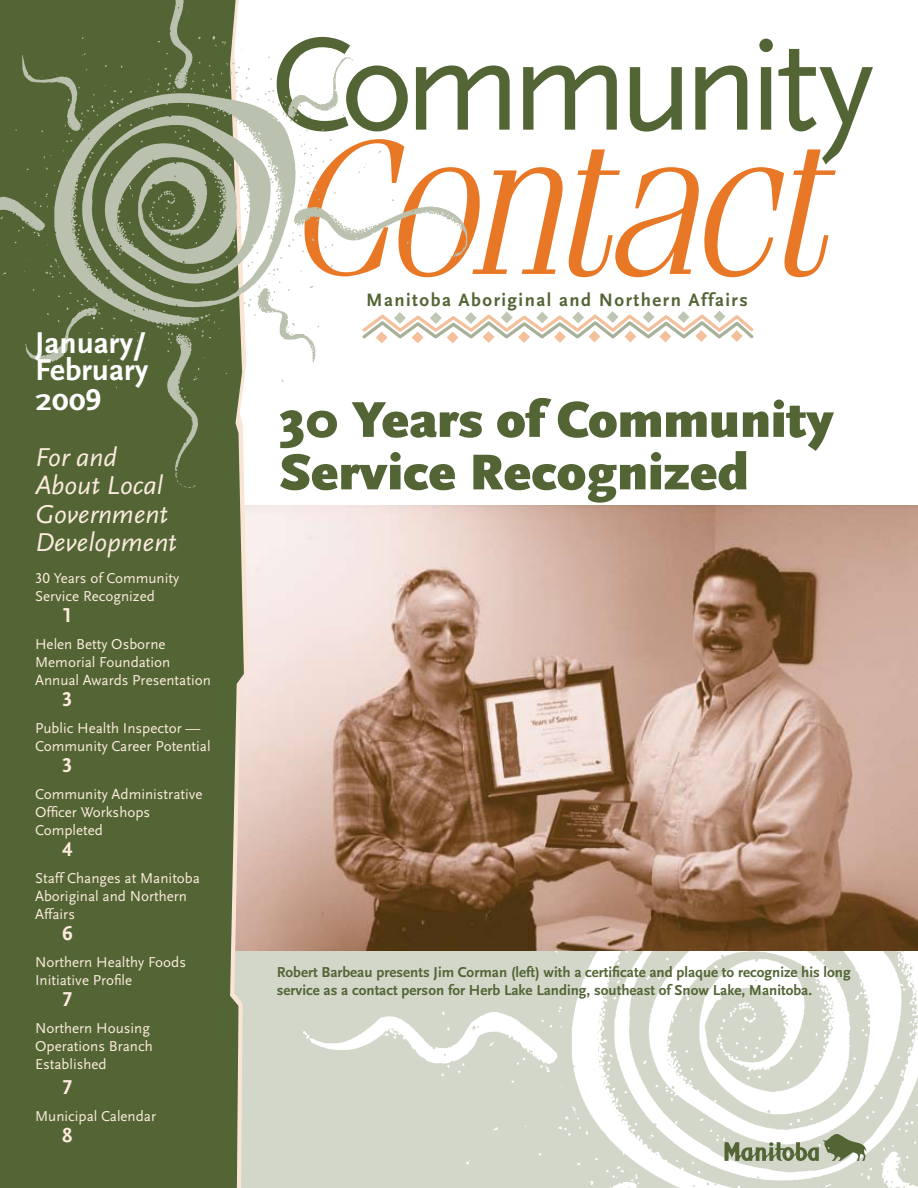
<style>
.page{position:relative;width:918px;height:1188px;background:#fff}
.page>*{position:absolute;margin:0;border:0;box-sizing:border-box;transform-origin:0 0}
.t1{font:900 52.5px/52.5px "Scala Sans";color:#536535}
.t2{font:700 31.5px/27px "Scala Sans LF";color:#fff}
.t3{font:italic 27px/28.5px "Scala Sans LF";color:#fcebde}
.t4{font:700 24px "Scala Sans LF";color:#fff;scale:1.4 1}
.t5{font:700 21px "Scala Sans LF";color:#fcebde}
.t6{font:700 18.75px "Scala Sans LF";letter-spacing:.08em;color:#536535}
.t7{font:15px/18px "Scala Sans LF";color:#fcebde}
.t8{font:700 15px/18px "Scala Sans LF";color:#536535}
.s1{font-size:31.5px}
</style>
<div class="page">
<div style="left:225px;top:848px;width:693px;height:340px;background:#d2d7ca"></div>
<img style="left:304px;top:951px;width:614px;height:237px">
<img style="left:248px;top:506px;width:670px;height:445px">
<svg style="left:724px;top:1133px;width:142px;height:28px"></svg>
<svg style="left:244px;top:494px;width:4px;height:457px;background:#ebd5cb"></svg>
<div style="left:0;top:487px;width:244px;height:701px;background:#536535"></div>
<svg style="left:480px;top:38px;width:393px;height:239px"></svg>
<svg style="left:480px;top:311px;width:274px;height:32px"></svg>
<img style="left:0;top:0;width:480px;height:487px">
<h2 class="t2" style="left:35px;top:330px;width:115px">January/<br>February</h2>
<h3 class="t4" style="left:35px;top:389px;width:49px">200<span class="s1">9</span></h3>
<h3 class="t3" style="left:35px;top:443px;width:143px">For and<br>About Local<br>Government<br>Development</h3>
<p class="t7" style="left:35px;top:569px;width:146px">30 Years of Community<br>Service Recognized</p>
<h3 class="t5" style="left:62px;top:603px;width:12px">1</h3>
<p class="t7" style="left:35px;top:635px;width:177px">Helen Betty Osborne<br>Memorial Foundation<br>Annual Awards Presentation</p>
<h3 class="t5" style="left:62px;top:687px;width:12px">3</h3>
<p class="t7" style="left:35px;top:719px;width:177px">Public Health Inspector —<br>Community Career Potential</p>
<h3 class="t5" style="left:62px;top:753px;width:12px">3</h3>
<p class="t7" style="left:35px;top:785px;width:169px">Community Administrative<br>Officer Workshops<br>Completed</p>
<h3 class="t5" style="left:62px;top:837px;width:12px">4</h3>
<p class="t7" style="left:35px;top:869px;width:166px">Staff Changes at Manitoba<br>Aboriginal and Northern<br>Affairs</p>
<h3 class="t5" style="left:62px;top:921px;width:12px">6</h3>
<p class="t7" style="left:35px;top:953px;width:152px">Northern Healthy Foods<br>Initiative Profile</p>
<h3 class="t5" style="left:62px;top:987px;width:12px">7</h3>
<p class="t7" style="left:35px;top:1019px;width:119px">Northern Housing<br>Operations Branch<br>Established</p>
<h3 class="t5" style="left:62px;top:1076px;width:12px">7</h3>
<p class="t7" style="left:35px;top:1108px;width:122px">Municipal Calendar</p>
<h3 class="t5" style="left:62px;top:1124px;width:12px">8</h3>
<p class="t6" style="left:366px;top:290px;width:383px">Manitoba Aboriginal and Northern Affairs</p>
<h1 class="t1" style="left:280px;top:396px;width:555px">30 Years of Community<br>Service Recognized</h1>
<p class="t8" style="left:277px;top:963px;width:575px">Robert Barbeau presents Jim Corman (left) with a certificate and plaque to recognize his long service as a contact person for Herb Lake Landing, southeast of Snow Lake, Manitoba.</p>
</div>
